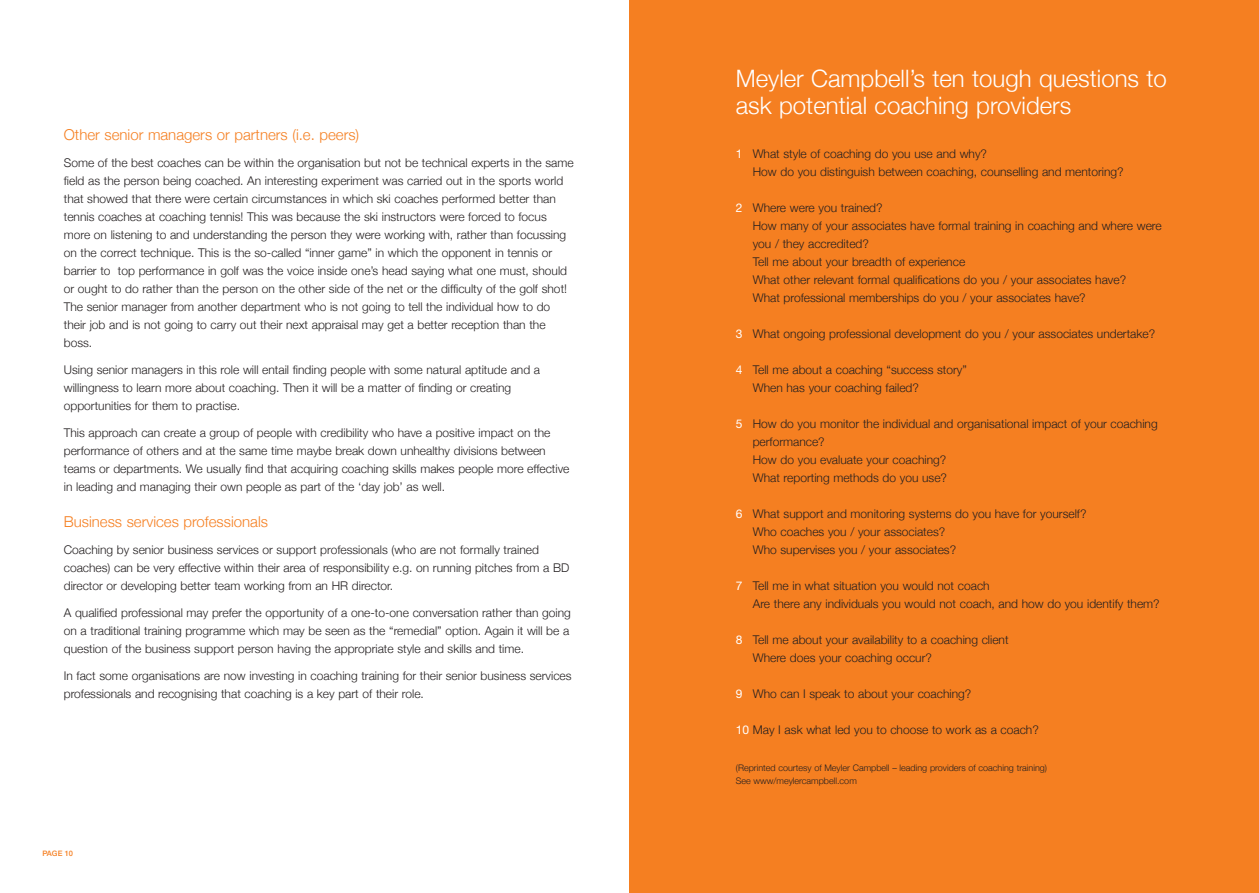
<style>
.page{position:relative;width:1259px;height:893px;background:#fff}
.page>*{position:absolute;margin:0;border:0;box-sizing:border-box;transform-origin:0 0}
.t1{font:300 24px/27px "Helvetica Neue";color:#fff}
.t2{font:300 15px "Helvetica Neue";color:#f57f21}
.t3{font:300 12px/18px "Helvetica Neue";color:#231f20}
.t4{font:300 9px/13.5px "Helvetica Neue";color:#231f20}
.t5{font:500 7.5px "Helvetica Neue";color:#f57f21}
.s1{font-weight:400;color:#fff}
</style>
<div class="page">
<div style="left:629px;top:0;width:630px;height:893px;background:#f57f21"></div>
<p class="t2" style="left:64px;top:125px;width:297px">Other senior managers or partners (i.e. peers)</p>
<p class="t3" style="left:64px;top:154px;width:511px">Some of the best coaches can be within the organisation but not be technical experts in the same field as the person being coached. An interesting experiment was carried out in the sports world that showed that there were certain circumstances in which ski coaches performed better than tennis coaches at coaching tennis! This was because the ski instructors were forced to focus more on listening to and understanding the person they were working with, rather than focussing on the correct technique. This is the so-called “inner game” in which the opponent in tennis or barrier to top performance in golf was the voice inside one’s head saying what one must, should or ought to do rather than the person on the other side of the net or the difficulty of the golf shot!<br>The senior manager from another department who is not going to tell the individual how to do their job and is not going to carry out their next appraisal may get a better reception than the boss.</p>
<p class="t3" style="left:64px;top:361px;width:478px">Using senior managers in this role will entail finding people with some natural aptitude and a willingness to learn more about coaching. Then it will be a matter of finding or creating opportunities for them to practise.</p>
<p class="t3" style="left:64px;top:424px;width:507px">This approach can create a group of people with credibility who have a positive impact on the performance of others and at the same time maybe break down unhealthy divisions between teams or departments. We usually find that acquiring coaching skills makes people more effective in leading and managing their own people as part of the ‘day job’ as well.</p>
<p class="t2" style="left:64px;top:512px;width:206px">Business services professionals</p>
<p class="t3" style="left:64px;top:541px;width:507px">Coaching by senior business services or support professionals (who are not formally trained coaches) can be very effective within their area of responsibility e.g. on running pitches from a BD director or developing better team working from an HR director.</p>
<p class="t3" style="left:64px;top:604px;width:508px">A qualified professional may prefer the opportunity of a one-to-one conversation rather than going on a traditional training programme which may be seen as the “remedial” option. Again it will be a question of the business support person having the appropriate style and skills and time.</p>
<p class="t3" style="left:64px;top:667px;width:509px">In fact some organisations are now investing in coaching training for their senior business services professionals and recognising that coaching is a key part of their role.</p>
<p class="t5" style="left:43px;top:850px;width:32px">PAGE 10</p>
<h1 class="t1" style="left:736px;top:64px;width:432px">Meyler Campbell’s ten tough questions to ask potential coaching providers</h1>
<p class="t3" style="left:753px;top:145px;width:372px;text-indent:-17px"><span class="s1">1</span> What style of coaching do you use and why?<br>How do you distinguish between coaching, counselling and mentoring?</p>
<p class="t3" style="left:752px;top:199px;width:410px;text-indent:-17px"><span class="s1">2</span> Where were you trained?<br>How many of your associates have formal training in coaching and where were you / they accredited?<br>Tell me about your breadth of experience<br>What other relevant formal qualifications do you / your associates have?<br>What professional memberships do you / your associates have?</p>
<p class="t3" style="left:736px;top:325px;width:421px"><span class="s1">3</span> What ongoing professional development do you / your associates undertake?</p>
<p class="t3" style="left:753px;top:361px;width:216px;text-indent:-17px"><span class="s1">4</span> Tell me about a coaching “success story”<br>When has your coaching failed?</p>
<p class="t3" style="left:752px;top:415px;width:406px;text-indent:-17px"><span class="s1">5</span> How do you monitor the individual and organisational impact of your coaching performance?<br>How do you evaluate your coaching?<br>What reporting methods do you use?</p>
<p class="t3" style="left:753px;top:505px;width:335px;text-indent:-17px"><span class="s1">6</span> What support and monitoring systems do you have for yourself?<br>Who coaches you / your associates?<br>Who supervises you / your associates?</p>
<p class="t3" style="left:753px;top:577px;width:408px;text-indent:-17px"><span class="s1">7</span> Tell me in what situation you would not coach<br>Are there any individuals you would not coach, and how do you identify them?</p>
<p class="t3" style="left:753px;top:631px;width:257px;text-indent:-17px"><span class="s1">8</span> Tell me about your availability to a coaching client<br>Where does your coaching occur?</p>
<p class="t3" style="left:736px;top:685px;width:237px"><span class="s1">9</span> Who can I speak to about your coaching?</p>
<p class="t3" style="left:736px;top:721px;width:304px"><span class="s1">10</span> May I ask what led you to choose to work as a coach?</p>
<p class="t4" style="left:736px;top:761px;width:313px">(Reprinted courtesy of Meyler Campbell – leading providers of coaching training)<br>See www/meylercampbell.com</p>
</div>
